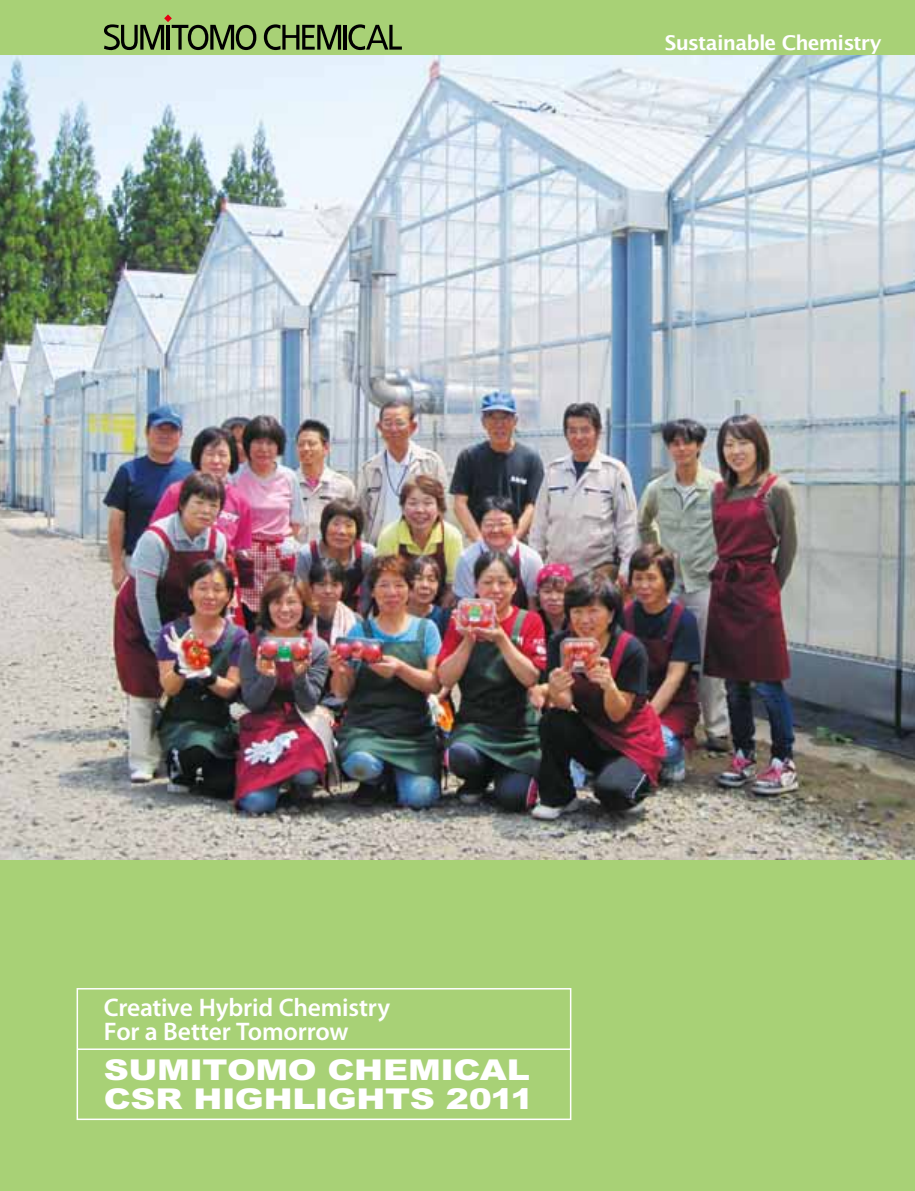
<style>
.page{position:relative;width:915px;height:1191px;background:#fff}
.page>*{position:absolute;margin:0;border:0;box-sizing:border-box;transform-origin:0 0}
.t1{font:900 28.65px/29.7px "Arial";letter-spacing:-.015em;color:#fff;scale:1.21 1}
.t2{font:600 25.5px/24.5px "Myriad Pro";letter-spacing:-.01em;color:#fff}
.t3{font:600 20.25px "Lucida Sans";letter-spacing:-.04em;color:#fff}
</style>
<div class="page">
<div style="left:0;top:0;width:914px;height:1191px;background:#a8d176"></div>
<svg style="left:76px;top:988px;width:496px;height:132px"></svg>
<hr style="left:343px;top:25px;width:3px;height:25px;background:#000">
<svg style="left:348px;top:24px;width:54px;height:26px"></svg>
<svg style="left:264px;top:24px;width:77px;height:26px"></svg>
<svg style="left:104px;top:14px;width:152px;height:36px"></svg>
<img style="left:0;top:56px;width:914px;height:803px">
<p class="t3" style="left:664px;top:31px;width:218px">Sustainable Chemistry</p>
<p class="t2" style="left:104px;top:994px;width:288px">Creative Hybrid Chemistry<br>For a Better Tomorrow</p>
<p class="t1" style="left:104px;top:1053px;width:356px">SUMITOMO CHEMICAL<br>CSR HIGHLIGHTS 2011</p>
</div>
